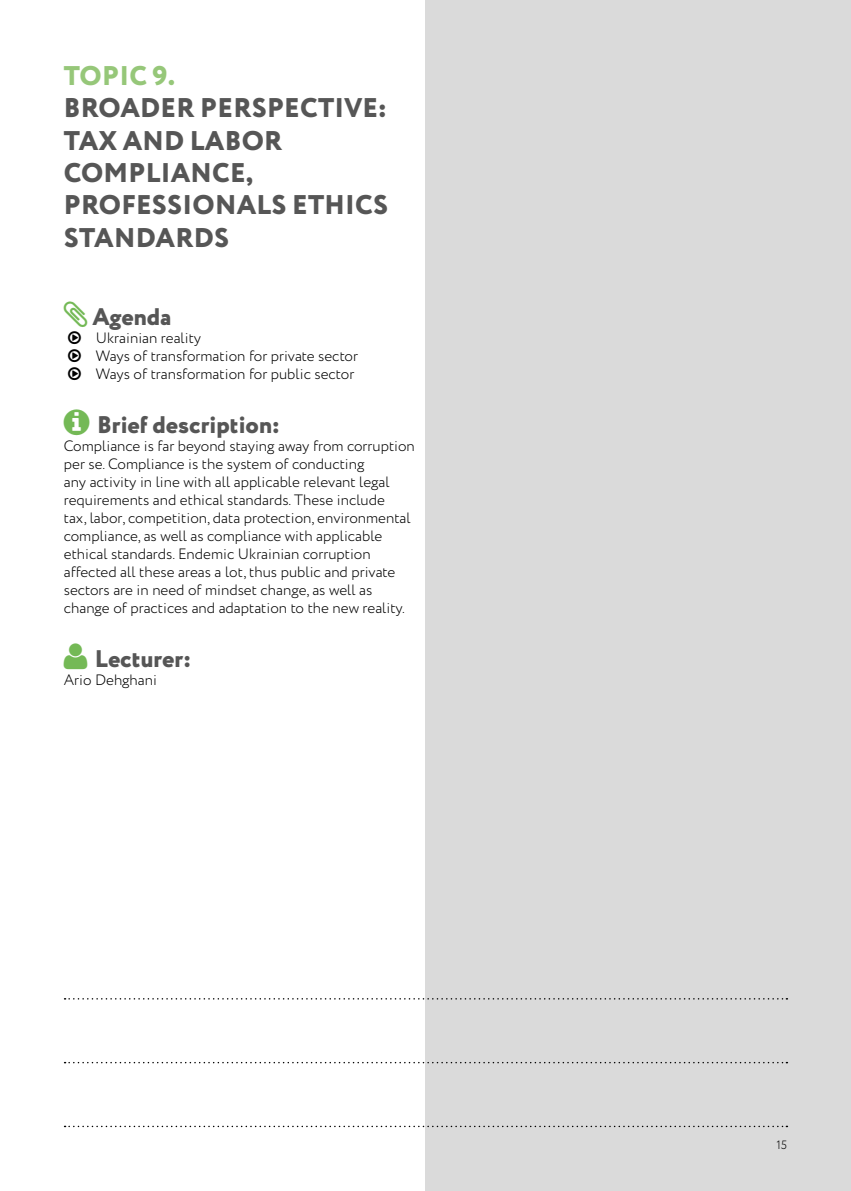
<style>
.page{position:relative;width:851px;height:1191px;background:#fff}
.page>*{position:absolute;margin:0;border:0;box-sizing:border-box;transform-origin:0 0}
.t1{font:800 27px/32.4px "Circe";letter-spacing:.01em;color:#565656}
.t2{font:800 27px "Circe";color:#96c779}
.t3{font:800 24px "Circe";color:#565656}
.t4{font:300 15px/18px "Circe";color:#000}
.t5{font:300 12px "Circe";color:#000}
</style>
<div class="page">
<div style="left:425px;top:0;width:425px;height:1191px;background:#dadada"></div>
<svg style="left:65px;top:1061px;width:722px;height:2px"></svg>
<svg style="left:65px;top:998px;width:722px;height:1px"></svg>
<svg style="left:65px;top:1125px;width:722px;height:2px"></svg>
<h1 class="t2" style="left:64px;top:57px;width:113px">TOPIC 9.</h1>
<h1 class="t1" style="left:64px;top:93px;width:326px">BROADER PERSPECTIVE:<br>TAX AND LABOR<br>COMPLIANCE,<br>PROFESSIONALS ETHICS<br>STANDARDS</h1>
<h2 class="t3" style="left:92px;top:301px;width:80px">AGENDA</h2>
<p class="t4" style="left:96px;top:329px;width:263px">Ukrainian reality<br>Ways of transformation for private sector<br>Ways of transformation for public sector</p>
<h2 class="t3" style="left:97px;top:409px;width:184px">BRIEF DESCRIPTION:</h2>
<p class="t4" style="left:64px;top:437px;width:352px">Compliance is far beyond staying away from corruption per se. Compliance is the system of conducting<br>any activity in line with all applicable relevant legal requirements and ethical standards. These include<br>tax, labor, competition, data protection, environmental compliance, as well as compliance with applicable ethical standards. Endemic Ukrainian corruption affected all these areas a lot, thus public and private sectors are in need of mindset change, as well as change of practices and adaptation to the new reality.</p>
<h2 class="t3" style="left:95px;top:643px;width:98px">LECTURER:</h2>
<p class="t4" style="left:64px;top:671px;width:95px">Ario Dehghani</p>
<p class="t5" style="left:776px;top:1137px;width:12px">15</p>
</div>
